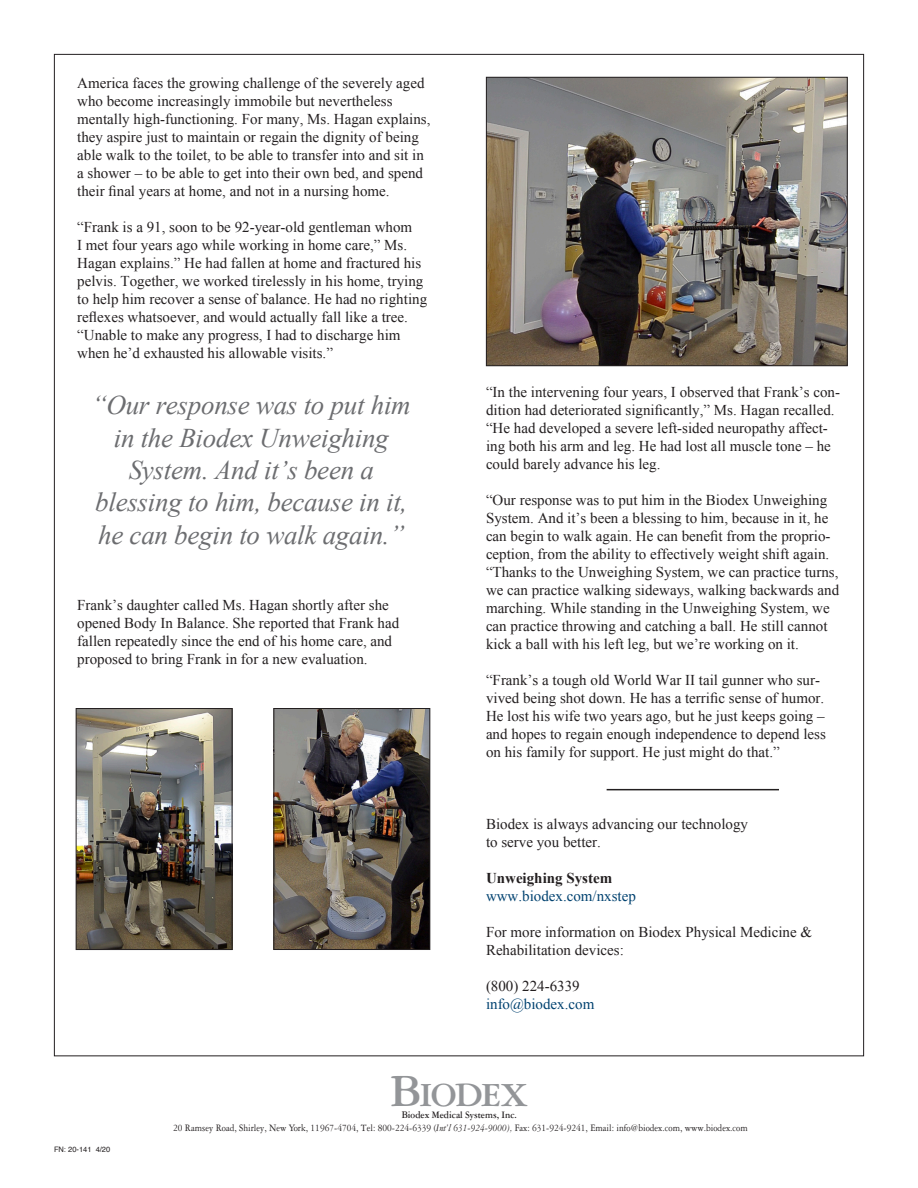
<style>
.page{position:relative;width:918px;height:1188px;background:#fff}
.page>*{position:absolute;margin:0;border:0;box-sizing:border-box;transform-origin:0 0}
.t1{font:700 48px "Garamond Three";color:#939598}
.t2{font:700 36px "Garamond Three";letter-spacing:-.05em;color:#939598}
.t3{font:italic 27px/32.4px "Times New Roman";letter-spacing:-.01em;color:#6c6d70;text-align:center}
.t4{font:15px/18px "Times New Roman";color:#231f20}
.t5{font:15px/18px "Times New Roman";color:#004270}
.t6{font:10.5px "Garamond Three";color:#231f20;scale:.9 1}
.t7{font:700 10.5px "Garamond Three";color:#231f20;scale:.9 1}
.t8{font:7.5px "Helvetica";color:#231f20}
.s1{font-weight:700;color:#231f20}
.s2{font-style:italic}
</style>
<div class="page">
<img style="left:488px;top:79px;width:358px;height:285px">
<div style="left:486px;top:77px;width:362px;height:289px;border:1px solid #231f20"></div>
<img style="left:78px;top:710px;width:152px;height:238px">
<div style="left:76px;top:708px;width:156px;height:242px;border:1px solid #231f20"></div>
<img style="left:276px;top:710px;width:152px;height:238px">
<div style="left:274px;top:708px;width:156px;height:242px;border:1px solid #231f20"></div>
<hr style="left:607px;top:789px;width:172px;height:1px;background:#231f20">
<p class="t4" style="left:77px;top:73px;width:355px">America faces the growing challenge of the severely aged who become increasingly immobile but nevertheless mentally high-functioning. For many, Ms. Hagan explains, they aspire just to maintain or regain the dignity of being able walk to the toilet, to be able to transfer into and sit in a shower – to be able to get into their own bed, and spend their final years at home, and not in a nursing home.</p>
<p class="t4" style="left:77px;top:217px;width:351px">“Frank is a 91, soon to be 92-year-old gentleman whom<br>I met four years ago while working in home care,” Ms.<br>Hagan explains.” He had fallen at home and fractured his pelvis. Together, we worked tirelessly in his home, trying to help him recover a sense of balance. He had no righting reflexes whatsoever, and would actually fall like a tree.</p>
<p class="t4" style="left:77px;top:325px;width:325px">“Unable to make any progress, I had to discharge him when he’d exhausted his allowable visits.”</p>
<p class="t3" style="left:92px;top:388px;width:320px">“Our response was to put him in the Biodex Unweighing<br>System. And it’s been a blessing to him, because in it, he can begin to walk again.”</p>
<p class="t4" style="left:77px;top:595px;width:324px">Frank’s daughter called Ms. Hagan shortly after she opened Body In Balance. She reported that Frank had fallen repeatedly since the end of his home care, and proposed to bring Frank in for a new evaluation.</p>
<p class="t4" style="left:486px;top:383px;width:356px">“In the intervening four years, I observed that Frank’s con&shy;dition had deteriorated significantly,” Ms. Hagan recalled. “He had developed a severe left-sided neuropathy affect&shy;ing both his arm and leg. He had lost all muscle tone – he could barely advance his leg.</p>
<p class="t4" style="left:486px;top:491px;width:346px">“Our response was to put him in the Biodex Unweighing System. And it’s been a blessing to him, because in it, he can begin to walk again. He can benefit from the proprio&shy;ception, from the ability to effectively weight shift again.</p>
<p class="t4" style="left:486px;top:563px;width:355px">“Thanks to the Unweighing System, we can practice turns, we can practice walking sideways, walking backwards and marching. While standing in the Unweighing System, we can practice throwing and catching a ball. He still cannot kick a ball with his left leg, but we’re working on it.</p>
<p class="t4" style="left:486px;top:671px;width:341px">“Frank’s a tough old World War II tail gunner who sur&shy;vived being shot down. He has a terrific sense of humor.<br>He lost his wife two years ago, but he just keeps going – and hopes to regain enough independence to depend less on his family for support. He just might do that.”</p>
<p class="t4" style="left:486px;top:815px;width:264px">Biodex is always advancing our technology to serve you better.</p>
<p class="t5" style="left:486px;top:869px;width:151px"><span class="s1">Unweighing System </span>www.biodex.com/nxstep</p>
<p class="t4" style="left:486px;top:923px;width:328px">For more information on Biodex Physical Medicine &amp;<br>Rehabilitation devices:</p>
<p class="t4" style="left:486px;top:977px;width:95px">(800) 224-6339</p>
<p class="t5" style="left:486px;top:995px;width:110px">info@biodex.com</p>
<p class="t8" style="left:54px;top:1143px;width:58px">FN: 20-141 4/20</p>
<p class="t1" style="left:390px;top:1065px;width:34px">B</p>
<p class="t7" style="left:402px;top:1109px;width:130px">Biodex Medical Systems, Inc.</p>
<p class="t2" style="left:419px;top:1075px;width:111px">IODEX</p>
<p class="t6" style="left:173px;top:1122px;width:640px">20 Ramsey Road, Shirley, New York, 11967-4704, Tel: 800-224-6339 (<span class="s2">Int’l 631-924-9000),</span> Fax: 631-924-9241, Email: info@biodex.com, www.biodex.com</p>
</div>
